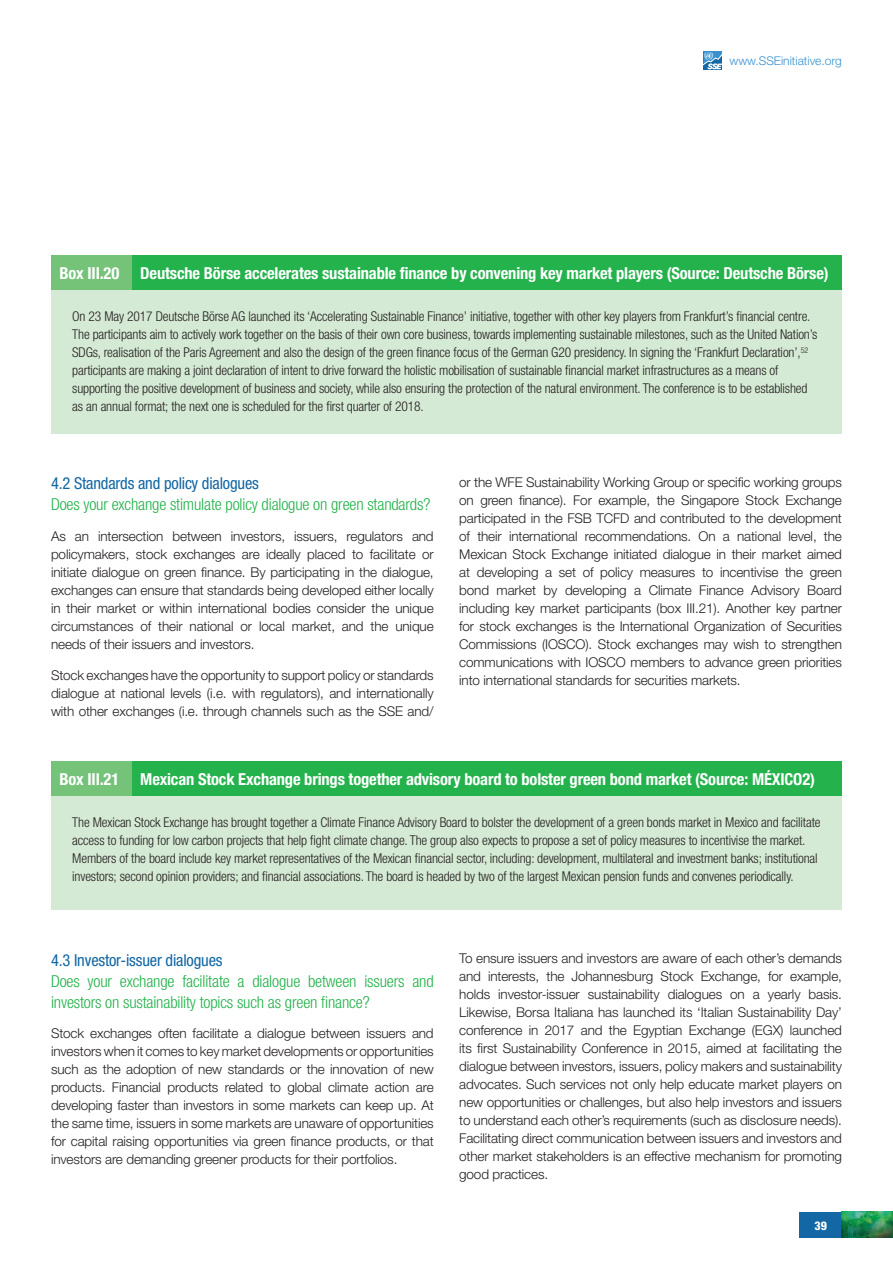
<style>
.page{position:relative;width:893px;height:1263px;background:#fff}
.page>*{position:absolute;margin:0;border:0;box-sizing:border-box;transform-origin:0 0}
.t1{font:700 condensed 16.5px "Helvetica Neue";letter-spacing:-.01em;color:#fff}
.t2{font:300 condensed 16.5px/21px "Helvetica Neue";letter-spacing:-.01em;color:#23b24b}
.t3{font:condensed 16.5px "Helvetica Neue";letter-spacing:-.01em;color:#1267a4}
.t4{font:300 13.5px/18px "Helvetica Neue";letter-spacing:-.01em;color:#231f20;text-align:justify}
.t5{font:300 condensed 13.5px/18px "Helvetica Neue";letter-spacing:-.01em;color:#231f20}
.t6{font:300 12px "Helvetica Neue";color:#3892cf}
.t7{font:800 condensed 12px "Helvetica Neue";color:#fff}
</style>
<div class="page">
<div style="left:799px;top:1212px;width:43px;height:25px;background:#1267a4"></div>
<img style="left:842px;top:1212px;width:51px;height:25px">
<svg style="left:703px;top:69px;width:19px;height:1px"></svg>
<svg style="left:703px;top:51px;width:19px;height:18px"></svg>
<div style="left:51px;top:289px;width:791px;height:145px;background:#d5ead4"></div>
<div style="left:132px;top:255px;width:710px;height:34px;background:#23b24b"></div>
<div style="left:51px;top:255px;width:81px;height:34px;background:#74c379"></div>
<div style="left:51px;top:795px;width:791px;height:115px;background:#d5ead4"></div>
<div style="left:132px;top:761px;width:710px;height:34px;background:#23b24b"></div>
<div style="left:51px;top:761px;width:81px;height:34px;background:#74c379"></div>
<p class="t6" style="left:729px;top:53px;width:114px">www.SSEinitiative.org</p>
<p class="t1" style="left:60px;top:263px;width:61px">Box III.20</p>
<p class="t1" style="left:140px;top:263px;width:690px">Deutsche Börse accelerates sustainable finance by convening key market players (Source: Deutsche Börse)</p>
<p class="t5" style="left:72px;top:307px;width:747px">On 23 May 2017 Deutsche Börse AG launched its ‘Accelerating Sustainable Finance’ initiative, together with other key players from Frankfurt’s financial centre.<br>The participants aim to actively work together on the basis of their own core business, towards implementing sustainable milestones, such as the United Nation’s SDGs, realisation of the Paris Agreement and also the design of the green finance focus of the German G20 presidency. In signing the ‘Frankfurt Declaration’,<sup>52 </sup>participants are making a joint declaration of intent to drive forward the holistic mobilisation of sustainable financial market infrastructures as a means of supporting the positive development of business and society, while also ensuring the protection of the natural environment. The conference is to be established as an annual format; the next one is scheduled for the first quarter of 2018.</p>
<p class="t3" style="left:51px;top:474px;width:209px">4.2 Standards and policy dialogues</p>
<p class="t2" style="left:51px;top:494px;width:381px">Does your exchange stimulate policy dialogue on green standards?</p>
<p class="t4" style="left:51px;top:527px;width:384px">As an intersection between investors, issuers, regulators and policymakers, stock exchanges are ideally placed to facilitate or initiate dialogue on green finance. By participating in the dialogue, exchanges can ensure that standards being developed either locally in their market or within international bodies consider the unique circumstances of their national or local market, and the unique needs of their issuers and investors.</p>
<p class="t4" style="left:51px;top:666px;width:384px">Stock exchanges have the opportunity to support policy or standards dialogue at national levels (i.e. with regulators), and internationally with other exchanges (i.e. through channels such as the SSE and/</p>
<p class="t4" style="left:459px;top:473px;width:384px">or the WFE Sustainability Working Group or specific working groups on green finance). For example, the Singapore Stock Exchange participated in the FSB TCFD and contributed to the development of their international recommendations. On a national level, the Mexican Stock Exchange initiated dialogue in their market aimed at developing a set of policy measures to incentivise the green bond market by developing a Climate Finance Advisory Board including key market participants (box III.21). Another key partner for stock exchanges is the International Organization of Securities Commissions (IOSCO). Stock exchanges may wish to strengthen communications with IOSCO members to advance green priorities into international standards for securities markets.</p>
<p class="t1" style="left:60px;top:769px;width:61px">Box III.21</p>
<p class="t1" style="left:140px;top:769px;width:676px">Mexican Stock Exchange brings together advisory board to bolster green bond market (Source: MÉXICO2)</p>
<p class="t5" style="left:72px;top:813px;width:750px">The Mexican Stock Exchange has brought together a Climate Finance Advisory Board to bolster the development of a green bonds market in Mexico and facilitate access to funding for low carbon projects that help fight climate change. The group also expects to propose a set of policy measures to incentivise the market.<br>Members of the board include key market representatives of the Mexican financial sector, including: development, multilateral and investment banks; institutional investors; second opinion providers; and financial associations. The board is headed by two of the largest Mexican pension funds and convenes periodically.</p>
<p class="t3" style="left:51px;top:950px;width:173px">4.3 Investor-issuer dialogues</p>
<p class="t2" style="left:51px;top:970px;width:384px">Does your exchange facilitate a dialogue between issuers and investors on sustainability topics such as green finance?</p>
<p class="t4" style="left:51px;top:1024px;width:384px">Stock exchanges often facilitate a dialogue between issuers and investors when it comes to key market developments or opportunities such as the adoption of new standards or the innovation of new products. Financial products related to global climate action are developing faster than investors in some markets can keep up. At the same time, issuers in some markets are unaware of opportunities for capital raising opportunities via green finance products, or that investors are demanding greener products for their portfolios.</p>
<p class="t4" style="left:459px;top:949px;width:384px">To ensure issuers and investors are aware of each other’s demands and interests, the Johannesburg Stock Exchange, for example, holds investor-issuer sustainability dialogues on a yearly basis.<br>Likewise, Borsa Italiana has launched its ‘Italian Sustainability Day’ conference in 2017 and the Egyptian Exchange (EGX) launched its first Sustainability Conference in 2015, aimed at facilitating the dialogue between investors, issuers, policy makers and sustainability advocates. Such services not only help educate market players on new opportunities or challenges, but also help investors and issuers to understand each other’s requirements (such as disclosure needs).<br>Facilitating direct communication between issuers and investors and other market stakeholders is an effective mechanism for promoting good practices.</p>
<p class="t7" style="left:814px;top:1218px;width:14px">39</p>
</div>
